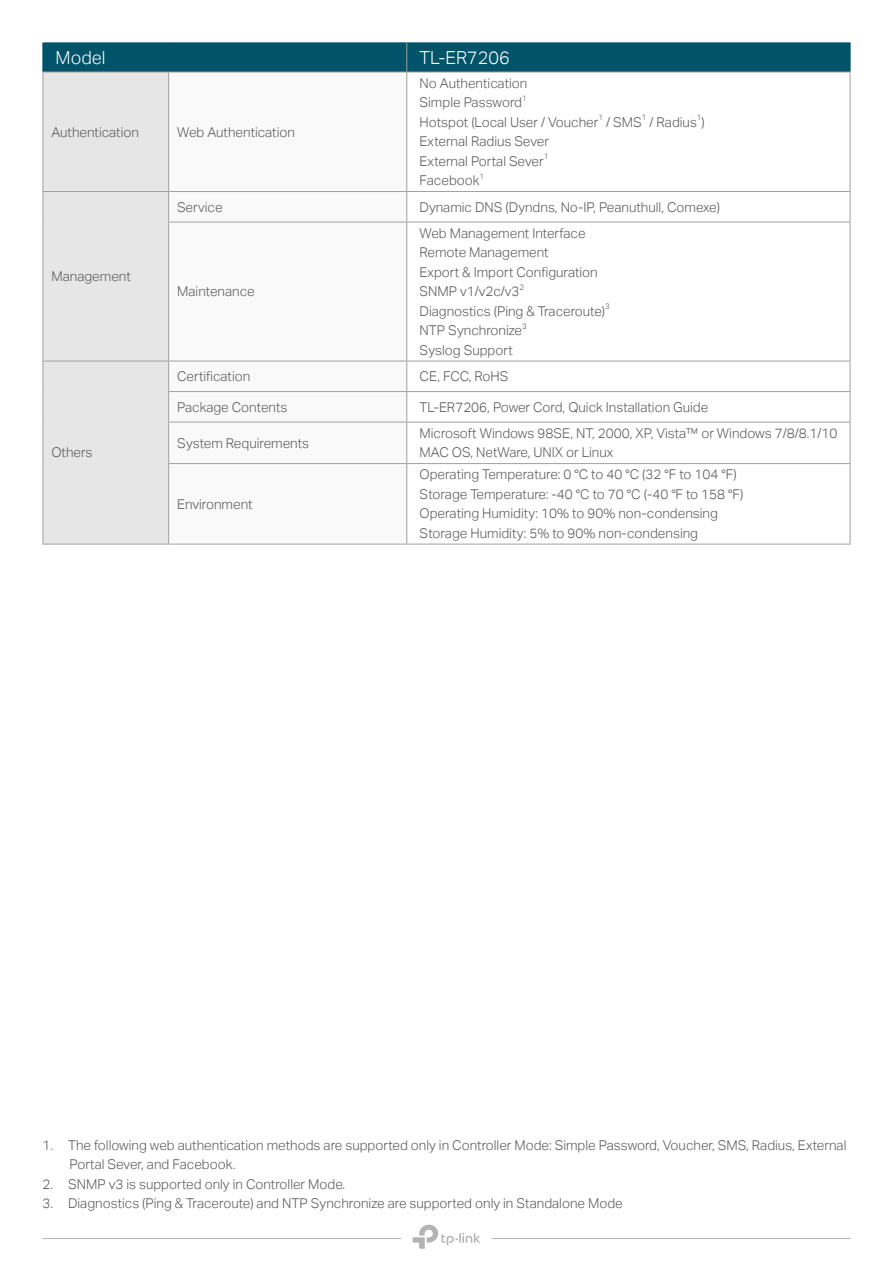
<style>
.page{position:relative;width:893px;height:1263px;background:#fff}
.page>*{position:absolute;margin:0;border:0;box-sizing:border-box;transform-origin:0 0}
.t1{font:18px "TP Link Aktiv Light";color:#fff}
.t2{font:13.5px/19.5px "TP Link Aktiv Light";color:#5a5757}
.t3{font:7.8px "TP Link Aktiv Light";color:#5a5757}
</style>
<div class="page">
<hr style="left:43px;top:1238px;width:358px;height:1px;background:#b5b4b5">
<hr style="left:492px;top:1238px;width:358px;height:1px;background:#b5b4b5">
<svg style="left:413px;top:1225px;width:67px;height:24px"></svg>
<div style="left:44px;top:73px;width:124px;height:471px;background:#e6e6e7"></div>
<svg style="left:169px;top:73px;width:237px;height:471px"></svg>
<hr style="left:850px;top:72px;width:1px;height:119px;background:#9fa0a0">
<hr style="left:850px;top:192px;width:1px;height:30px;background:#9fa0a0">
<hr style="left:850px;top:222px;width:1px;height:139px;background:#9fa0a0">
<hr style="left:850px;top:361px;width:1px;height:30px;background:#9fa0a0">
<hr style="left:850px;top:392px;width:1px;height:30px;background:#9fa0a0">
<hr style="left:850px;top:422px;width:1px;height:41px;background:#9fa0a0">
<hr style="left:850px;top:464px;width:1px;height:80px;background:#9fa0a0">
<hr style="left:169px;top:191px;width:238px;height:1px;background:#9fa0a0">
<hr style="left:168px;top:222px;width:239px;height:1px;background:#9fa0a0">
<hr style="left:169px;top:361px;width:238px;height:1px;background:#9fa0a0">
<hr style="left:168px;top:391px;width:239px;height:1px;background:#9fa0a0">
<hr style="left:168px;top:422px;width:239px;height:1px;background:#9fa0a0">
<hr style="left:168px;top:463px;width:239px;height:1px;background:#9fa0a0">
<hr style="left:169px;top:544px;width:238px;height:1px;background:#9fa0a0">
<hr style="left:43px;top:72px;width:1px;height:119px;background:#9fa0a0">
<hr style="left:168px;top:72px;width:1px;height:119px;background:#9fa0a0">
<hr style="left:406px;top:72px;width:1px;height:119px;background:#9fa0a0">
<hr style="left:407px;top:191px;width:443px;height:1px;background:#9fa0a0">
<hr style="left:406px;top:192px;width:1px;height:30px;background:#9fa0a0">
<hr style="left:407px;top:222px;width:443px;height:1px;background:#9fa0a0">
<hr style="left:406px;top:222px;width:1px;height:139px;background:#9fa0a0">
<hr style="left:407px;top:361px;width:443px;height:1px;background:#9fa0a0">
<hr style="left:406px;top:361px;width:1px;height:30px;background:#9fa0a0">
<hr style="left:407px;top:391px;width:443px;height:1px;background:#9fa0a0">
<hr style="left:406px;top:392px;width:1px;height:30px;background:#9fa0a0">
<hr style="left:407px;top:422px;width:443px;height:1px;background:#9fa0a0">
<hr style="left:406px;top:422px;width:1px;height:41px;background:#9fa0a0">
<hr style="left:407px;top:463px;width:443px;height:1px;background:#9fa0a0">
<hr style="left:406px;top:464px;width:1px;height:80px;background:#9fa0a0">
<hr style="left:407px;top:544px;width:443px;height:1px;background:#9fa0a0">
<div style="left:43px;top:43px;width:808px;height:29px;background:#005368"></div>
<hr style="left:43px;top:72px;width:126px;height:1px;background:#9fa0a0">
<hr style="left:169px;top:72px;width:238px;height:1px;background:#9fa0a0">
<hr style="left:43px;top:191px;width:126px;height:1px;background:#9fa0a0">
<hr style="left:43px;top:192px;width:1px;height:30px;background:#9fa0a0">
<hr style="left:168px;top:192px;width:1px;height:30px;background:#9fa0a0">
<hr style="left:43px;top:222px;width:1px;height:139px;background:#9fa0a0">
<hr style="left:168px;top:222px;width:1px;height:139px;background:#9fa0a0">
<hr style="left:43px;top:361px;width:126px;height:1px;background:#9fa0a0">
<hr style="left:43px;top:361px;width:1px;height:31px;background:#9fa0a0">
<hr style="left:168px;top:361px;width:1px;height:30px;background:#9fa0a0">
<hr style="left:43px;top:392px;width:1px;height:30px;background:#9fa0a0">
<hr style="left:168px;top:392px;width:1px;height:30px;background:#9fa0a0">
<hr style="left:43px;top:422px;width:1px;height:42px;background:#9fa0a0">
<hr style="left:168px;top:422px;width:1px;height:41px;background:#9fa0a0">
<hr style="left:43px;top:464px;width:1px;height:80px;background:#9fa0a0">
<hr style="left:168px;top:464px;width:1px;height:80px;background:#9fa0a0">
<hr style="left:43px;top:544px;width:126px;height:1px;background:#9fa0a0">
<hr style="left:407px;top:72px;width:443px;height:1px;background:#9fa0a0">
<h1 class="t1" style="left:56px;top:47px;width:51px">Model</h1>
<h1 class="t1" style="left:420px;top:47px;width:92px">TL-ER7206</h1>
<p class="t2" style="left:51px;top:122px;width:89px">Authentication</p>
<p class="t2" style="left:177px;top:122px;width:119px">Web Authentication</p>
<p class="t2" style="left:420px;top:73px;width:109px">No Authentication<br>Simple Password</p>
<p class="t3" style="left:522px;top:94px;width:6px">1</p>
<p class="t2" style="left:420px;top:112px;width:180px">Hotspot (Local User / Voucher</p>
<p class="t3" style="left:598px;top:113px;width:6px">1</p>
<p class="t2" style="left:606px;top:112px;width:37px">/ SMS</p>
<p class="t3" style="left:642px;top:113px;width:6px">1</p>
<p class="t2" style="left:649px;top:112px;width:57px">/ Radius )</p>
<p class="t3" style="left:697px;top:113px;width:6px">1</p>
<p class="t2" style="left:420px;top:132px;width:131px">External Radius Sever<br>External Portal Sever</p>
<p class="t3" style="left:544px;top:152px;width:6px">1</p>
<p class="t2" style="left:420px;top:171px;width:61px">Facebook</p>
<p class="t3" style="left:480px;top:172px;width:6px">1</p>
<p class="t2" style="left:51px;top:267px;width:81px">Management</p>
<p class="t2" style="left:51px;top:443px;width:43px">Others</p>
<p class="t2" style="left:177px;top:197px;width:47px">Service</p>
<p class="t2" style="left:420px;top:197px;width:302px">Dynamic DNS (Dyndns, No-IP, Peanuthull, Comexe)</p>
<p class="t2" style="left:177px;top:282px;width:79px">Maintenance</p>
<p class="t2" style="left:420px;top:223px;width:180px">Web Management Interface<br>Remote Management<br>Export &amp; Import Configuration<br>SNMP v1/v2c/v3</p>
<p class="t3" style="left:519px;top:283px;width:6px">2</p>
<p class="t2" style="left:420px;top:301px;width:187px">Diagnostics (Ping &amp; Traceroute)</p>
<p class="t3" style="left:605px;top:302px;width:6px">3</p>
<p class="t2" style="left:420px;top:321px;width:104px">NTP Synchronize</p>
<p class="t3" style="left:522px;top:322px;width:6px">3</p>
<p class="t2" style="left:420px;top:340px;width:95px">Syslog Support</p>
<p class="t2" style="left:177px;top:367px;width:75px">Certification</p>
<p class="t2" style="left:420px;top:367px;width:90px">CE, FCC, RoHS</p>
<p class="t2" style="left:177px;top:397px;width:112px">Package Contents</p>
<p class="t2" style="left:420px;top:397px;width:290px">TL-ER7206, Power Cord, Quick Installation Guide</p>
<p class="t2" style="left:177px;top:433px;width:134px">System Requirements</p>
<p class="t2" style="left:420px;top:423px;width:419px">Microsoft Windows 98SE, NT, 2000, XP, Vista™ or Windows 7/8/8.1/10<br>MAC OS, NetWare, UNIX or Linux</p>
<p class="t2" style="left:177px;top:494px;width:77px">Environment</p>
<p class="t2" style="left:420px;top:465px;width:325px">Operating Temperature: 0 °C to 40 °C (32 °F to 104 °F)<br>Storage Temperature: -40 °C to 70 °C (-40 °F to 158 °F)<br>Operating Humidity: 10% to 90% non-condensing Storage Humidity: 5% to 90% non-condensing</p>
<p class="t2" style="left:70px;top:1135px;width:778px;text-indent:-27px">1. The following web authentication methods are supported only in Controller Mode: Simple Password, Voucher, SMS, Radius, External<br>Portal Sever, and Facebook.</p>
<p class="t2" style="left:43px;top:1174px;width:304px">2. SNMP v3 is supported only in Controller Mode.</p>
<p class="t2" style="left:43px;top:1194px;width:582px">3. Diagnostics (Ping &amp; Traceroute) and NTP Synchronize are supported only in Standalone Mode</p>
</div>
